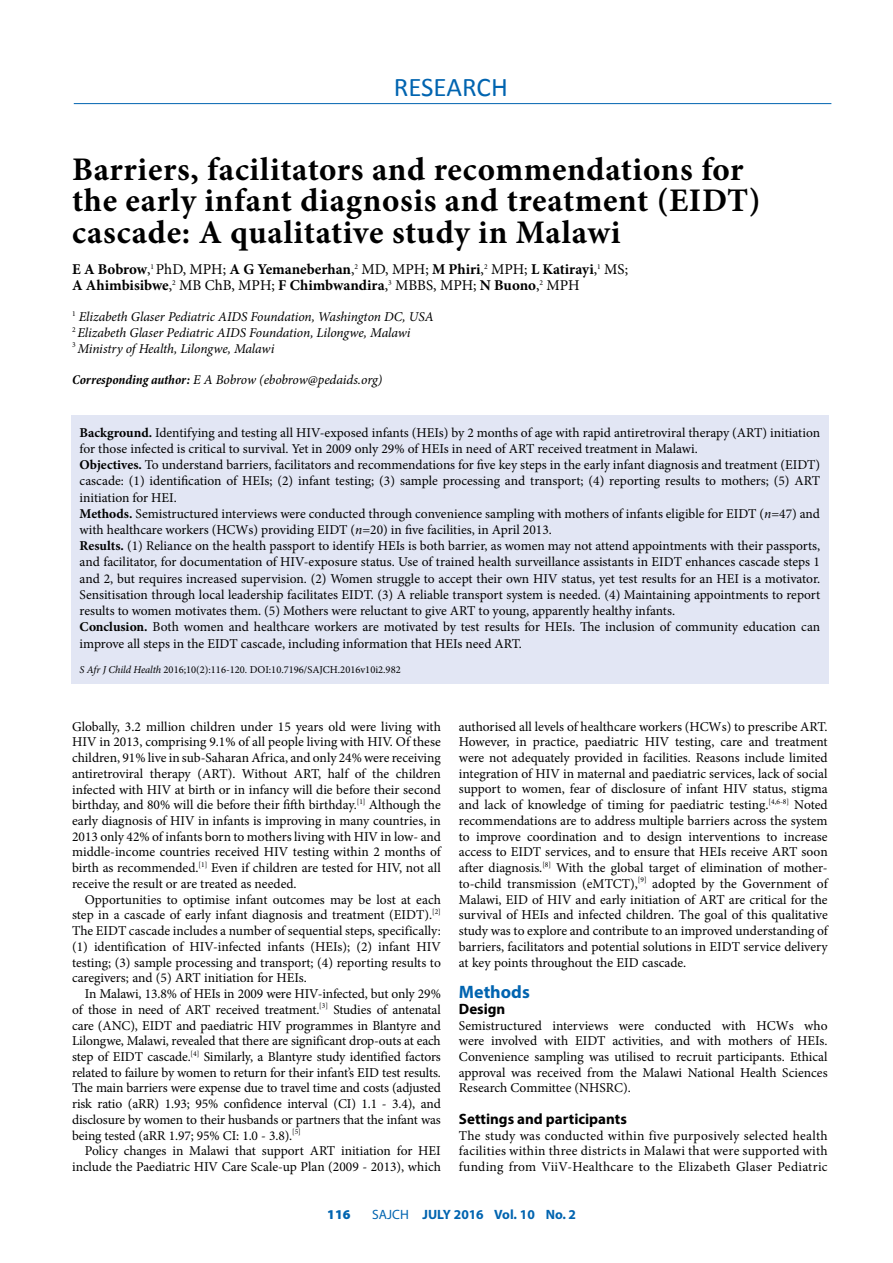
<style>
.page{position:relative;width:893px;height:1263px;background:#fff}
.page>*{position:absolute;margin:0;border:0;box-sizing:border-box;transform-origin:0 0}
.t1{font:700 33px/31.5px "Minion Pro";letter-spacing:.02em;color:#000}
.t2{font:27px "Calibri";color:#0064b0}
.t3{font:700 18px "Myriad Pro";color:#0064b0}
.t4{font:700 15px/15.8px "Minion Pro";color:#000}
.t5{font:700 15px "Myriad Pro";color:#000}
.t6{font:13.5px/15.8px "Minion Pro";color:#000;text-align:justify}
.t7{font:italic 13.5px/15.8px "Minion Pro";letter-spacing:-.01em;color:#000}
.t8{font:700 13.5px "Myriad Pro";color:#0064b0}
.t9{font:900 13.5px "Myriad Pro";color:#0064b0}
.t10{font:10.5px "Minion Pro";color:#000}
.s1{font-weight:400}
.s2{font-weight:700;font-stretch:condensed}
.s3{font-weight:700}
.s4{font-style:italic}
</style>
<div class="page">
<hr style="left:74px;top:103px;width:757px;height:1px;background:#0064b0">
<div style="left:71px;top:416px;width:758px;height:268px;background:#e2e6f4"></div>
<h2 class="t2" style="left:394px;top:70px;width:116px">RESEARCH</h2>
<h1 class="t1" style="left:72px;top:153px;width:690px">Barriers, facilitators and recommendations for the early infant diagnosis and treatment (EIDT) cascade: A qualitative study in Malawi</h1>
<p class="t4" style="left:72px;top:261px;width:558px">E A Bobrow<span class="s1">,</span><sup>1</sup> <span class="s1">PhD, MPH;</span> A G Yemaneberhan<span class="s1">,</span><sup>2</sup> <span class="s1">MD, MPH;</span> M Phiri<span class="s1">,</span><sup>2</sup> <span class="s1">MPH;</span> L Katirayi<span class="s1">,</span><sup>1</sup> <span class="s1">MS;<br></span>A Ahimbisibwe<span class="s1">,</span><sup>2</sup> <span class="s1">MB ChB, MPH;</span> F Chimbwandira<span class="s1">,</span><sup>3</sup> <span class="s1">MBBS, MPH;</span> N Buono<span class="s1">,</span><sup>2</sup> <span class="s1">MPH</span></p>
<p class="t7" style="left:72px;top:309px;width:363px"><sup>1</sup> Elizabeth Glaser Pediatric AIDS Foundation, Washington DC, USA<br><sup>2</sup> Elizabeth Glaser Pediatric AIDS Foundation, Lilongwe, Malawi<br><sup>3</sup> Ministry of Health, Lilongwe, Malawi</p>
<p class="t7" style="left:72px;top:372px;width:312px"><span class="s2">Corresponding author:</span> E A Bobrow (ebobrow@pedaids.org)</p>
<p class="t6" style="left:80px;top:424px;width:742px;line-height:16.2px;text-align:left"><span class="s3">Background.</span> Identifying and testing all HIV-exposed infants (HEIs) by 2 months of age with rapid antiretroviral therapy (ART) initiation for those infected is critical to survival. Yet in 2009 only 29% of HEIs in need of ART received treatment in Malawi.<br><span class="s3">Objectives.</span> To understand barriers, facilitators and recommendations for five key steps in the early infant diagnosis and treatment (EIDT) cascade: (1) identification of HEIs; (2) infant testing; (3) sample processing and transport; (4) reporting results to mothers; (5) ART initiation for HEI.<br><span class="s3">Methods.</span> Semistructured interviews were conducted through convenience sampling with mothers of infants eligible for EIDT (<span class="s4">n</span>=47) and with healthcare workers (HCWs) providing EIDT (<span class="s4">n</span>=20) in five facilities, in April 2013.<br><span class="s3">Results.</span> (1) Reliance on the health passport to identify HEIs is both barrier, as women may not attend appointments with their passports, and facilitator, for documentation of HIV-exposure status. Use of trained health surveillance assistants in EIDT enhances cascade steps 1 and 2, but requires increased supervision. (2) Women struggle to accept their own HIV status, yet test results for an HEI is a motivator.<br>Sensitisation through local leadership facilitates EIDT. (3) A reliable transport system is needed. (4) Maintaining appointments to report results to women motivates them. (5) Mothers were reluctant to give ART to young, apparently healthy infants.<br><span class="s3">Conclusion.</span> Both women and healthcare workers are motivated by test results for HEIs. The inclusion of community education can improve all steps in the EIDT cascade, including information that HEIs need ART.</p>
<p class="t10" style="left:80px;top:662px;width:323px"><span class="s4">S Afr J Child Health</span> 2016;10(2):116-120. DOI:10.7196/SAJCH.2016v10i2.982</p>
<p class="t6" style="left:72px;top:718px;width:370px">Globally, 3.2 million children under 15 years old were living with HIV in 2013, comprising 9.1% of all people living with HIV. Of these children, 91% live in sub-Saharan Africa, and only 24% were receiving antiretroviral therapy (ART). Without ART, half of the children infected with HIV at birth or in infancy will die before their second birthday, and 80% will die before their fifth birthday.<sup>[1]</sup> Although the early diagnosis of HIV in infants is improving in many countries, in 2013 only 42% of infants born to mothers living with HIV in low- and middle-income countries received HIV testing within 2 months of birth as recommended.<sup>[1]</sup> Even if children are tested for HIV, not all receive the result or are treated as needed.</p>
<p class="t6" style="left:72px;top:891px;width:370px;text-indent:13px">Opportunities to optimise infant outcomes may be lost at each step in a cascade of early infant diagnosis and treatment (EIDT).<sup>[2] </sup>The EIDT cascade includes a number of sequential steps, specifically: (1) identification of HIV-infected infants (HEIs); (2) infant HIV testing; (3) sample processing and transport; (4) reporting results to caregivers; and (5) ART initiation for HEIs.</p>
<p class="t6" style="left:72px;top:986px;width:370px;text-indent:13px">In Malawi, 13.8% of HEIs in 2009 were HIV-infected, but only 29% of those in need of ART received treatment.<sup>[3]</sup> Studies of antenatal care (ANC), EIDT and paediatric HIV programmes in Blantyre and Lilongwe, Malawi, revealed that there are significant drop-outs at each step of EIDT cascade.<sup>[4]</sup> Similarly, a Blantyre study identified factors related to failure by women to return for their infant’s EID test results.<br>The main barriers were expense due to travel time and costs (adjusted risk ratio (aRR) 1.93; 95% confidence interval (CI) 1.1 - 3.4), and disclosure by women to their husbands or partners that the infant was being tested (aRR 1.97; 95% CI: 1.0 - 3.8).<sup>[5]</sup></p>
<p class="t6" style="left:72px;top:1143px;width:370px;text-align:right">Policy changes in Malawi that support ART initiation for HEI include the Paediatric HIV Care Scale-up Plan (2009 - 2013), which</p>
<p class="t6" style="left:459px;top:718px;width:370px">authorised all levels of healthcare workers (HCWs) to prescribe ART.<br>However, in practice, paediatric HIV testing, care and treatment were not adequately provided in facilities. Reasons include limited integration of HIV in maternal and paediatric services, lack of social support to women, fear of disclosure of infant HIV status, stigma and lack of knowledge of timing for paediatric testing.<sup>[4,6-8]</sup> Noted recommendations are to address multiple barriers across the system to improve coordination and to design interventions to increase access to EIDT services, and to ensure that HEIs receive ART soon after diagnosis.<sup>[8]</sup> With the global target of elimination of mother&shy;to-child transmission (eMTCT),<sup>[9]</sup> adopted by the Government of Malawi, EID of HIV and early initiation of ART are critical for the survival of HEIs and infected children. The goal of this qualitative study was to explore and contribute to an improved understanding of barriers, facilitators and potential solutions in EIDT service delivery at key points throughout the EID cascade.</p>
<h3 class="t3" style="left:459px;top:980px;width:72px">Methods</h3>
<p class="t5" style="left:459px;top:999px;width:48px">Design</p>
<p class="t6" style="left:459px;top:1017px;width:370px">Semistructured interviews were conducted with HCWs who were involved with EIDT activities, and with mothers of HEIs.<br>Convenience sampling was utilised to recruit participants. Ethical approval was received from the Malawi National Health Sciences Research Committee (NHSRC).</p>
<p class="t5" style="left:459px;top:1109px;width:170px">Settings and participants</p>
<p class="t6" style="left:459px;top:1127px;width:370px">The study was conducted within five purposively selected health facilities within three districts in Malawi that were supported with funding from ViiV-Healthcare to the Elizabeth Glaser Pediatric</p>
<p class="t9" style="left:327px;top:1207px;width:25px">116</p>
<p class="t8" style="left:372px;top:1206px;width:205px"><span class="s1">SAJCH</span> JULY 2016 Vol. 10 No. 2</p>
</div>
